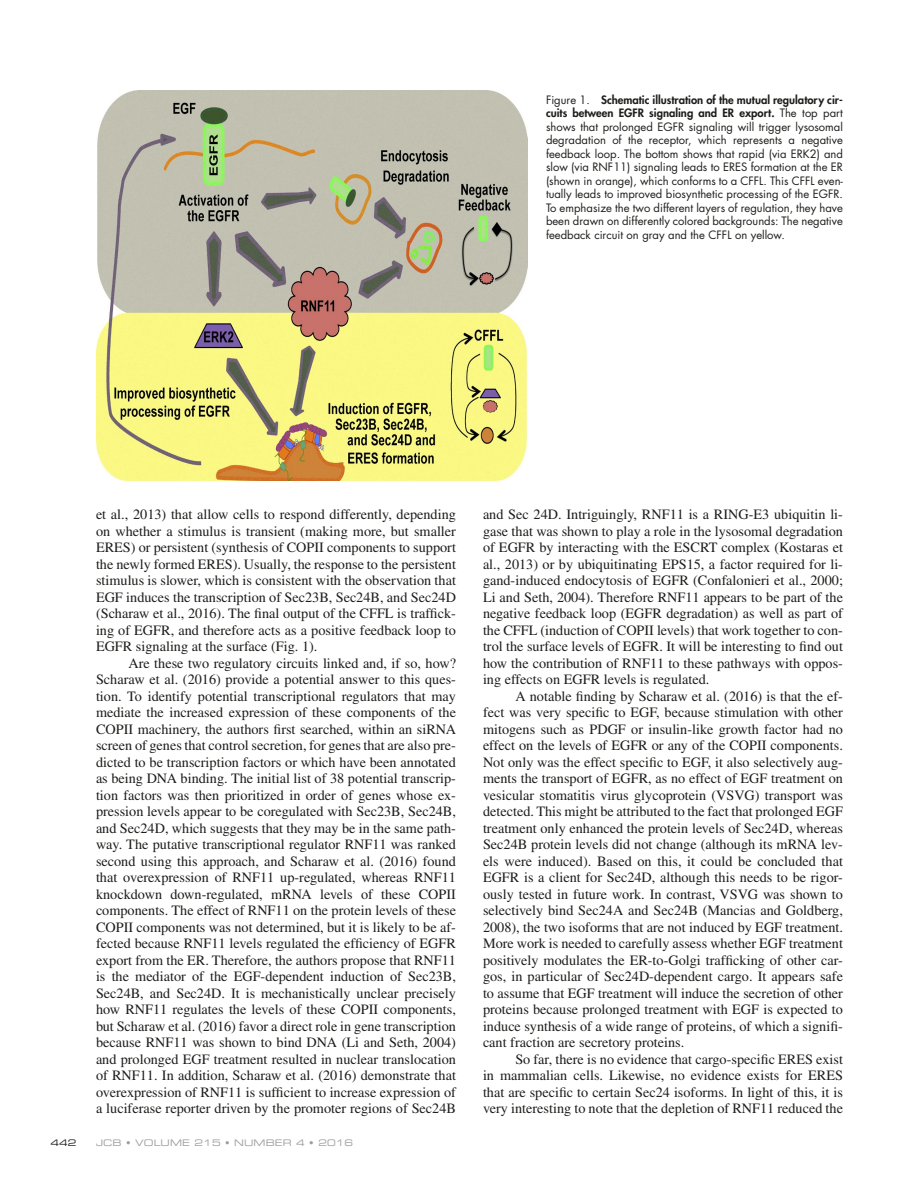
<style>
.page{position:relative;width:918px;height:1188px;background:#fff}
.page>*{position:absolute;margin:0;border:0;box-sizing:border-box;transform-origin:0 0}
.t1{font:14.25px/16.5px "Times LT Std";color:#1d1d1b;text-align:justify}
.t2{font:11.25px/13.5px "Futura Std";color:#1d1d1b;text-align:justify}
.t3{font:9px "Eurostile LT Std Ex 2";letter-spacing:.01em;color:#9d9d9d}
.t4{font:9px "Eurostile LT Std Ex 2";color:#1d1d1b}
.s1{font-weight:800}
</style>
<div class="page">
<img style="left:96px;top:90px;width:432px;height:390px">
<p class="t2" style="left:546px;top:93px;width:299px">Figure 1. <span class="s1">Schematic illustration of the mutual regulatory cir&shy;cuits between EGFR signaling and ER export.</span> The top part shows that prolonged EGFR signaling will trigger lysosomal degradation of the receptor, which represents a negative feedback loop. The bottom shows that rapid (via ERK2) and slow (via RNF11) signaling leads to ERES formation at the ER (shown in orange), which conforms to a CFFL. This CFFL even&shy;tually leads to improved biosynthetic processing of the EGFR.<br>To emphasize the two different layers of regulation, they have been drawn on differently colored backgrounds: The negative feedback circuit on gray and the CFFL on yellow.</p>
<p class="t1" style="left:96px;top:506px;width:362px">et al., 2013) that allow cells to respond differently, depending on whether a stimulus is transient (making more, but smaller ERES) or persistent (synthesis of COPII components to support the newly formed ERES). Usually, the response to the persistent stimulus is slower, which is consistent with the observation that EGF induces the transcription of Sec23B, Sec24B, and Sec24D (Scharaw et al., 2016). The final output of the CFFL is traffick&shy;ing of EGFR, and therefore acts as a positive feedback loop to EGFR signaling at the surface (Fig. 1).</p>
<p class="t1" style="left:96px;top:654px;width:362px;text-indent:32px">Are these two regulatory circuits linked and, if so, how?<br>Scharaw et al. (2016) provide a potential answer to this ques&shy;tion. To identify potential transcriptional regulators that may mediate the increased expression of these components of the COPII machinery, the authors first searched, within an siRNA screen of genes that control secretion, for genes that are also pre&shy;dicted to be transcription factors or which have been annotated as being DNA binding. The initial list of 38 potential transcrip&shy;tion factors was then prioritized in order of genes whose ex&shy;pression levels appear to be coregulated with Sec23B, Sec24B, and Sec24D, which suggests that they may be in the same path&shy;way. The putative transcriptional regulator RNF11 was ranked second using this approach, and Scharaw et al. (2016) found that overexpression of RNF11 up-regulated, whereas RNF11 knockdown down-regulated, mRNA levels of these COPII components. The effect of RNF11 on the protein levels of these COPII components was not determined, but it is likely to be af&shy;fected because RNF11 levels regulated the efficiency of EGFR export from the ER. Therefore, the authors propose that RNF11 is the mediator of the EGF-dependent induction of Sec23B, Sec24B, and Sec24D. It is mechanistically unclear precisely how RNF11 regulates the levels of these COPII components, but Scharaw et al. (2016) favor a direct role in gene transcription because RNF11 was shown to bind DNA (Li and Seth, 2004) and prolonged EGF treatment resulted in nuclear translocation of RNF11. In addition, Scharaw et al. (2016) demonstrate that overexpression of RNF11 is sufficient to increase expression of a luciferase reporter driven by the promoter regions of Sec24B</p>
<p class="t4" style="left:50px;top:1136px;width:28px">442</p>
<p class="t3" style="left:96px;top:1136px;width:259px">JCB • VOLUME 215 • NUMBER 4 • 2016</p>
<p class="t1" style="left:483px;top:506px;width:362px">and Sec 24D. Intriguingly, RNF11 is a RING-E3 ubiquitin li&shy;gase that was shown to play a role in the lysosomal degradation of EGFR by interacting with the ESCRT complex (Kostaras et al., 2013) or by ubiquitinating EPS15, a factor required for li&shy;gand-induced endocytosis of EGFR (Confalonieri et al., 2000; Li and Seth, 2004). Therefore RNF11 appears to be part of the negative feedback loop (EGFR degradation) as well as part of the CFFL (induction of COPII levels) that work together to con&shy;trol the surface levels of EGFR. It will be interesting to find out how the contribution of RNF11 to these pathways with oppos&shy;ing effects on EGFR levels is regulated.</p>
<p class="t1" style="left:483px;top:687px;width:362px;text-indent:32px">A notable finding by Scharaw et al. (2016) is that the ef&shy;fect was very specific to EGF, because stimulation with other mitogens such as PDGF or insulin-like growth factor had no effect on the levels of EGFR or any of the COPII components.<br>Not only was the effect specific to EGF, it also selectively aug&shy;ments the transport of EGFR, as no effect of EGF treatment on vesicular stomatitis virus glycoprotein (VSVG) transport was detected. This might be attributed to the fact that prolonged EGF treatment only enhanced the protein levels of Sec24D, whereas Sec24B protein levels did not change (although its mRNA lev&shy;els were induced). Based on this, it could be concluded that EGFR is a client for Sec24D, although this needs to be rigor&shy;ously tested in future work. In contrast, VSVG was shown to selectively bind Sec24A and Sec24B (Mancias and Goldberg, 2008), the two isoforms that are not induced by EGF treatment.<br>More work is needed to carefully assess whether EGF treatment positively modulates the ER-to-Golgi trafficking of other car&shy;gos, in particular of Sec24D-dependent cargo. It appears safe to assume that EGF treatment will induce the secretion of other proteins because prolonged treatment with EGF is expected to induce synthesis of a wide range of proteins, of which a signifi&shy;cant fraction are secretory proteins.</p>
<p class="t1" style="left:483px;top:1051px;width:362px;text-indent:32px">So far, there is no evidence that cargo-specific ERES exist in mammalian cells. Likewise, no evidence exists for ERES that are specific to certain Sec24 isoforms. In light of this, it is very interesting to note that the depletion of RNF11 reduced the</p>
</div>
